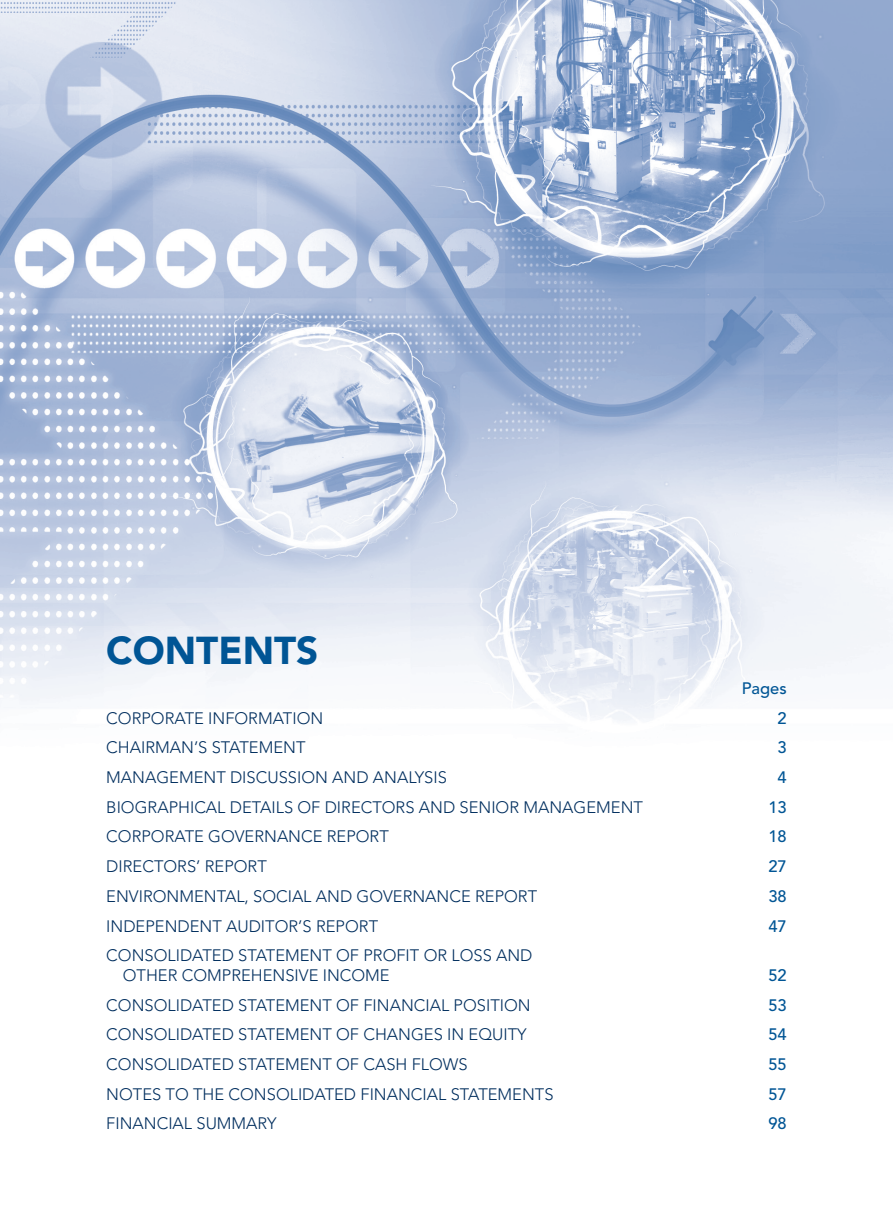
<style>
.page{position:relative;width:893px;height:1212px;background:#fff}
.page>*{position:absolute;margin:0;border:0;box-sizing:border-box;transform-origin:0 0}
.t1{font:900 38.55px "Avenir LT Std";color:#005595}
.t2{font:300 16.5px "Avenir LT Std";color:#002e5e}
.t3{font:500 16.5px "Avenir LT Std";color:#005595}
</style>
<div class="page">
<img style="left:0;top:0;width:893px;height:721px">
<p class="t1" style="left:106px;top:627px;width:214px">CONTENTS</p>
<p class="t3" style="left:742px;top:679px;width:46px">Pages</p>
<p class="t2" style="left:106px;top:708px;width:218px">CORPORATE INFORMATION</p>
<p class="t3" style="left:777px;top:708px;width:11px">2</p>
<p class="t2" style="left:106px;top:738px;width:201px">CHAIRMAN’S STATEMENT</p>
<p class="t3" style="left:777px;top:738px;width:11px">3</p>
<p class="t2" style="left:106px;top:768px;width:342px">MANAGEMENT DISCUSSION AND ANALYSIS</p>
<p class="t3" style="left:777px;top:768px;width:11px">4</p>
<p class="t2" style="left:106px;top:797px;width:538px">BIOGRAPHICAL DETAILS OF DIRECTORS AND SENIOR MANAGEMENT</p>
<p class="t3" style="left:768px;top:797px;width:20px">13</p>
<p class="t2" style="left:106px;top:827px;width:284px">CORPORATE GOVERNANCE REPORT</p>
<p class="t3" style="left:768px;top:827px;width:20px">18</p>
<p class="t2" style="left:106px;top:857px;width:162px">DIRECTORS’ REPORT</p>
<p class="t3" style="left:768px;top:857px;width:20px">27</p>
<p class="t2" style="left:106px;top:886px;width:432px">ENVIRONMENTAL, SOCIAL AND GOVERNANCE REPORT</p>
<p class="t3" style="left:768px;top:887px;width:20px">38</p>
<p class="t2" style="left:106px;top:916px;width:273px">INDEPENDENT AUDITOR’S REPORT</p>
<p class="t3" style="left:768px;top:916px;width:20px">47</p>
<p class="t2" style="left:106px;top:946px;width:428px">CONSOLIDATED STATEMENT OF PROFIT OR LOSS AND</p>
<p class="t2" style="left:123px;top:965px;width:268px">OTHER COMPREHENSIVE INCOME</p>
<p class="t3" style="left:768px;top:965px;width:20px">52</p>
<p class="t2" style="left:106px;top:995px;width:426px">CONSOLIDATED STATEMENT OF FINANCIAL POSITION</p>
<p class="t3" style="left:768px;top:995px;width:20px">53</p>
<p class="t2" style="left:106px;top:1025px;width:422px">CONSOLIDATED STATEMENT OF CHANGES IN EQUITY</p>
<p class="t3" style="left:768px;top:1025px;width:20px">54</p>
<p class="t2" style="left:106px;top:1054px;width:363px">CONSOLIDATED STATEMENT OF CASH FLOWS</p>
<p class="t3" style="left:768px;top:1055px;width:20px">55</p>
<p class="t2" style="left:106px;top:1084px;width:449px">NOTES TO THE CONSOLIDATED FINANCIAL STATEMENTS</p>
<p class="t3" style="left:768px;top:1084px;width:20px">57</p>
<p class="t2" style="left:106px;top:1114px;width:172px">FINANCIAL SUMMARY</p>
<p class="t3" style="left:768px;top:1114px;width:20px">98</p>
</div>
